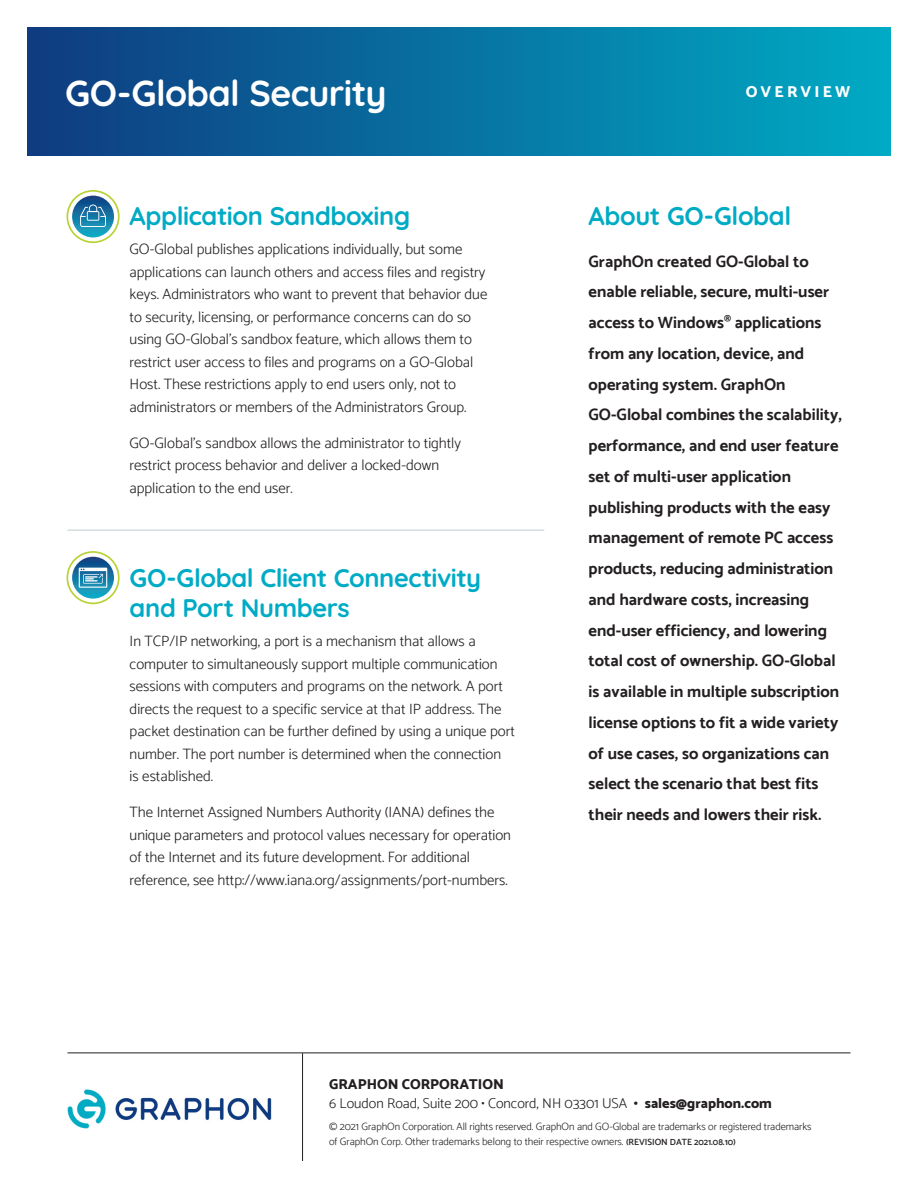
<style>
.page{position:relative;width:918px;height:1188px;background:#fff}
.page>*{position:absolute;margin:0;border:0;box-sizing:border-box;transform-origin:0 0}
.t1{font:300 36px "Quicksand";letter-spacing:-.015em;color:#fff}
.t2{font:300 25.5px/30px "Quicksand";letter-spacing:-.015em;color:#00abc5}
.t3{font:700 16.5px/30.8px "Catamaran";color:#231f20}
.t4{font:800 15.75px "Catamaran";letter-spacing:.2em;color:#fff}
.t5{font:300 15px/22.5px "Catamaran";color:#231f20}
.t6{font:300 14.25px/19.5px "Catamaran";color:#231f20}
.t7{font:300 10.5px/15px "Catamaran";color:#231f20}
.s1{font-weight:800}
.s2{font-weight:600;font-size:9px}
</style>
<div class="page">
<hr style="left:67px;top:1053px;width:783px;height:1px;background:#231f20">
<hr style="left:302px;top:1053px;width:1px;height:108px;background:#231f20">
<img style="left:68px;top:1089px;width:203px;height:40px">
<div style="left:27px;top:27px;width:864px;height:129px;background:linear-gradient(to right,#0f3b80,#00abc4)"></div>
<hr style="left:68px;top:530px;width:476px;height:1px;background:#c3cbd0">
<svg style="left:67px;top:190px;width:53px;height:53px"></svg>
<svg style="left:67px;top:551px;width:53px;height:53px"></svg>
<p class="t1" style="left:65px;top:65px;width:323px">GO-Global Security</p>
<p class="t4" style="left:746px;top:83px;width:106px">OVERVIEW</p>
<p class="t2" style="left:130px;top:198px;width:282px">Application Sandboxing</p>
<p class="t5" style="left:130px;top:238px;width:359px">GO-Global publishes applications individually, but some applications can launch others and access files and registry keys. Administrators who want to prevent that behavior due to security, licensing, or performance concerns can do so using GO-Global’s sandbox feature, which allows them to restrict user access to files and programs on a GO-Global Host. These restrictions apply to end users only, not to administrators or members of the Administrators Group.</p>
<p class="t5" style="left:130px;top:431px;width:333px">GO-Global’s sandbox allows the administrator to tightly restrict process behavior and deliver a locked-down application to the end user.</p>
<p class="t2" style="left:130px;top:560px;width:353px">GO-Global Client Connectivity and Port Numbers</p>
<p class="t5" style="left:130px;top:630px;width:387px">In TCP/IP networking, a port is a mechanism that allows a computer to simultaneously support multiple communication sessions with computers and programs on the network. A port directs the request to a specific service at that IP address. The packet destination can be further defined by using a unique port number. The port number is determined when the connection<br>is established.</p>
<p class="t5" style="left:130px;top:801px;width:383px">The Internet Assigned Numbers Authority (IANA) defines the unique parameters and protocol values necessary for operation of the Internet and its future development. For additional reference, see http://www.iana.org/assignments/port-numbers.</p>
<p class="t2" style="left:589px;top:198px;width:204px">About GO-Global</p>
<p class="t3" style="left:589px;top:246px;width:255px">GraphOn created GO-Global to enable reliable, secure, multi-user access to Windows<sup>®</sup> applications from any location, device, and operating system. GraphOn GO-Global combines the scalability, performance, and end user feature set of multi-user application publishing products with the easy management of remote PC access products, reducing administration and hardware costs, increasing end-user efficiency, and lowering total cost of ownership. GO-Global is available in multiple subscription license options to fit a wide variety of use cases, so organizations can select the scenario that best fits their needs and lowers their risk.</p>
<p class="t6" style="left:329px;top:1074px;width:444px"><span class="s1">GRAPHON CORPORATION<br></span>6 Loudon Road, Suite 200 • Concord, NH 03301 USA <span class="s1">• sales@graphon.com</span></p>
<p class="t7" style="left:329px;top:1119px;width:484px">© 2021 GraphOn Corporation. All rights reserved. GraphOn and GO-Global are trademarks or registered trademarks of GraphOn Corp. Other trademarks belong to their respective owners. <span class="s2">(REVISION DATE 2021.08.10)</span></p>
</div>
